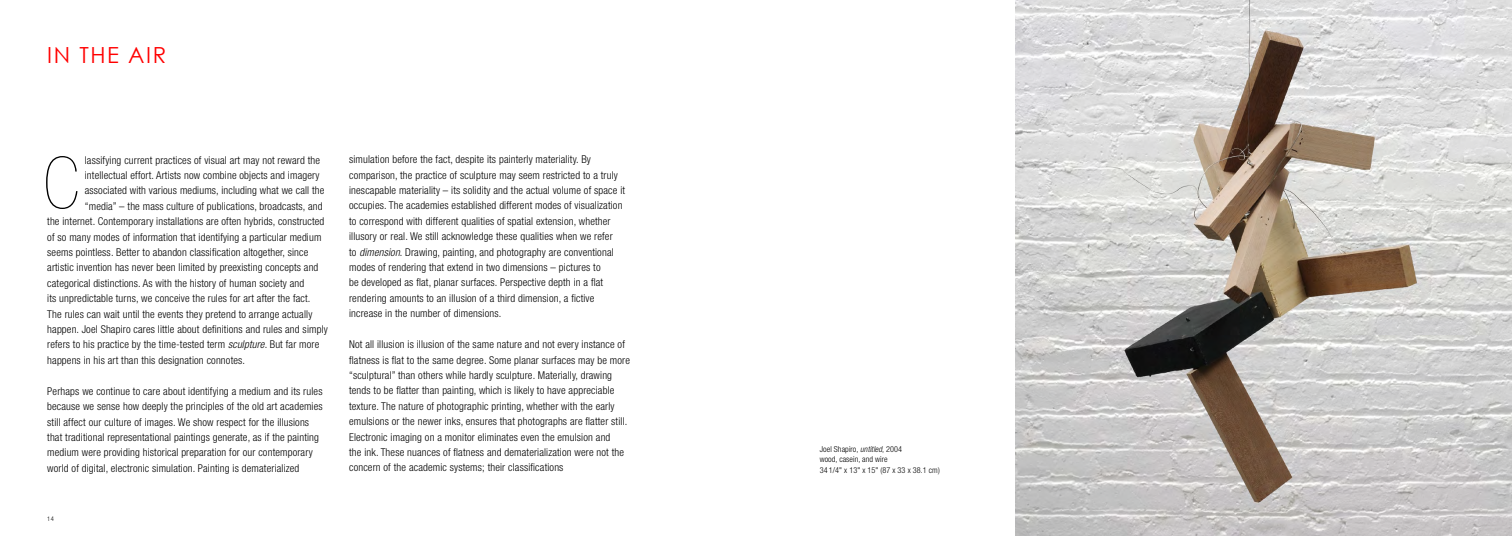
<style>
.page{position:relative;width:1512px;height:536px;background:#fff}
.page>*{position:absolute;margin:0;border:0;box-sizing:border-box;transform-origin:0 0}
.t1{font:900 condensed 71.75px "Helvetica Neue";color:#000}
.t2{font:22.14px "Century Gothic";letter-spacing:.07em;color:#f00}
.t3{font:300 condensed 10.76px/15.4px "Helvetica Neue";letter-spacing:.015em;color:#000}
.t4{font:300 condensed 8.14px/10.5px "Helvetica Neue";letter-spacing:.01em;color:#000}
.t5{font:300 condensed 6.39px "Helvetica Neue";color:#000}
.s1{font-style:italic}
</style>
<div class="page">
<img style="left:1016px;top:0;width:496px;height:536px">
<h2 class="t2" style="left:47px;top:41px;width:120px">In tHE AIR</h2>
<p class="t3" style="left:85px;top:152px;width:237px">lassifying current practices of visual art may not reward the</p>
<p class="t3" style="left:85px;top:167px;width:236px">intellectual effort. artists now combine objects and imagery</p>
<p class="t3" style="left:85px;top:183px;width:241px">associated with various mediums, including what we call the</p>
<p class="t3" style="left:85px;top:198px;width:239px">“media” – the mass culture of publications, broadcasts, and</p>
<p class="t3" style="left:47px;top:213px;width:279px">the internet. contemporary installations are often hybrids, constructed</p>
<p class="t3" style="left:47px;top:229px;width:276px">of so many modes of information that identifying a particular medium</p>
<p class="t3" style="left:47px;top:244px;width:263px">seems pointless. better to abandon classification altogether, since</p>
<p class="t3" style="left:47px;top:260px;width:273px">artistic invention has never been limited by preexisting concepts and</p>
<p class="t3" style="left:47px;top:275px;width:258px">categorical distinctions. as with the history of human society and</p>
<p class="t3" style="left:47px;top:290px;width:265px">its unpredictable turns, we conceive the rules for art after the fact.</p>
<p class="t3" style="left:47px;top:306px;width:267px">The rules can wait until the events they pretend to arrange actually</p>
<p class="t3" style="left:47px;top:321px;width:282px">happen. Joel Shapiro cares little about definitions and rules and simply</p>
<p class="t3" style="left:47px;top:337px;width:274px">refers to his practice by the time-tested term <span class="s1">sculpture</span>. but far more</p>
<p class="t3" style="left:47px;top:352px;width:199px">happens in his art than this designation connotes.</p>
<p class="t3" style="left:47px;top:383px;width:277px">Perhaps we continue to care about identifying a medium and its rules because we sense how deeply the principles of the old art academies still affect our culture of images. We show respect for the illusions that traditional representational paintings generate, as if the painting medium were providing historical preparation for our contemporary world of digital, electronic simulation. Painting is dematerialized</p>
<h1 class="t1" style="left:43px;top:143px;width:37px">C</h1>
<p class="t5" style="left:47px;top:514px;width:8px">14</p>
<p class="t3" style="left:349px;top:151px;width:277px">simulation before the fact, despite its painterly materiality. by comparison, the practice of sculpture may seem restricted to a truly inescapable materiality – its solidity and the actual volume of space it occupies. The academies established different modes of visualization to correspond with different qualities of spatial extension, whether illusory or real. We still acknowledge these qualities when we refer<br>to <span class="s1">dimension</span>. Drawing, painting, and photography are conventional modes of rendering that extend in two dimensions – pictures to<br>be developed as flat, planar surfaces. Perspective depth in a flat rendering amounts to an illusion of a third dimension, a fictive increase in the number of dimensions.</p>
<p class="t3" style="left:349px;top:336px;width:282px">Not all illusion is illusion of the same nature and not every instance of flatness is flat to the same degree. Some planar surfaces may be more “sculptural” than others while hardly sculpture. materially, drawing tends to be flatter than painting, which is likely to have appreciable texture. The nature of photographic printing, whether with the early emulsions or the newer inks, ensures that photographs are flatter still. electronic imaging on a monitor eliminates even the emulsion and<br>the ink. These nuances of flatness and dematerialization were not the concern of the academic systems; their classifications</p>
<p class="t4" style="left:820px;top:443px;width:121px">Joel Shapiro, <span class="s1">untitled</span>, 2004<br>wood, casein, and wire<br>34 1/4" x 13" x 15" (87 x 33 x 38.1 cm)</p>
</div>
